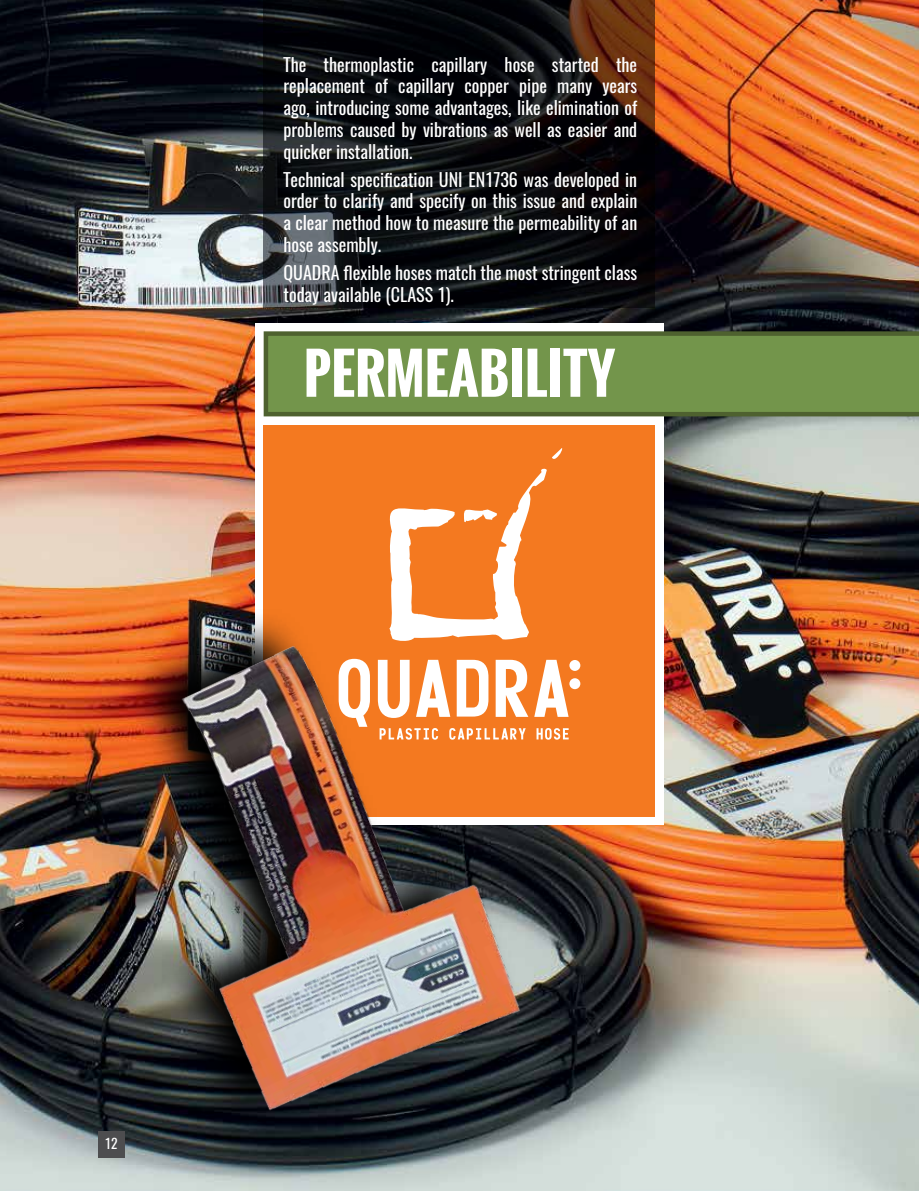
<style>
.page{position:relative;width:919px;height:1191px;background:#fff}
.page>*{position:absolute;margin:0;border:0;box-sizing:border-box;transform-origin:0 0}
.t1{font:700 54.75px "Oswald";color:#fff}
.t2{font:18px/21.8px "Oswald";color:#fff;text-align:justify}
.t3{font:13.5px "Oswald";color:#fff}
</style>
<div class="page">
<img style="left:0;top:0;width:918px;height:1191px">
<div style="left:255px;top:323px;width:408px;height:501px;background:#fff"></div>
<svg style="left:263px;top:329px;width:655px;height:90px;background:#72914e"></svg>
<div style="left:264px;top:425px;width:391px;height:391px;background:#f47920"></div>
<svg style="left:389px;top:448px;width:174px;height:92px"></svg>
<svg style="left:264px;top:0;width:391px;height:307px;background:#141213"></svg>
<img style="left:0;top:540px;width:624px;height:651px">
<p class="t2" style="left:283px;top:53px;width:355px">The thermoplastic capillary hose started the replacement of capillary copper pipe many years ago, introducing some advantages, like elimination of problems caused by vibrations as well as easier and quicker installation.</p>
<p class="t2" style="left:283px;top:168px;width:355px">Technical specification UNI EN1736 was developed in order to clarify and specify on this issue and explain a clear method how to measure the permeability of an hose assembly.</p>
<p class="t2" style="left:283px;top:262px;width:355px">QUADRA flexible hoses match the most stringent class today available (CLASS 1).</p>
<h1 class="t1" style="left:304px;top:333px;width:313px">PERMEABILITY</h1>
<p class="t3" style="left:105px;top:1134px;width:14px">12</p>
</div>
